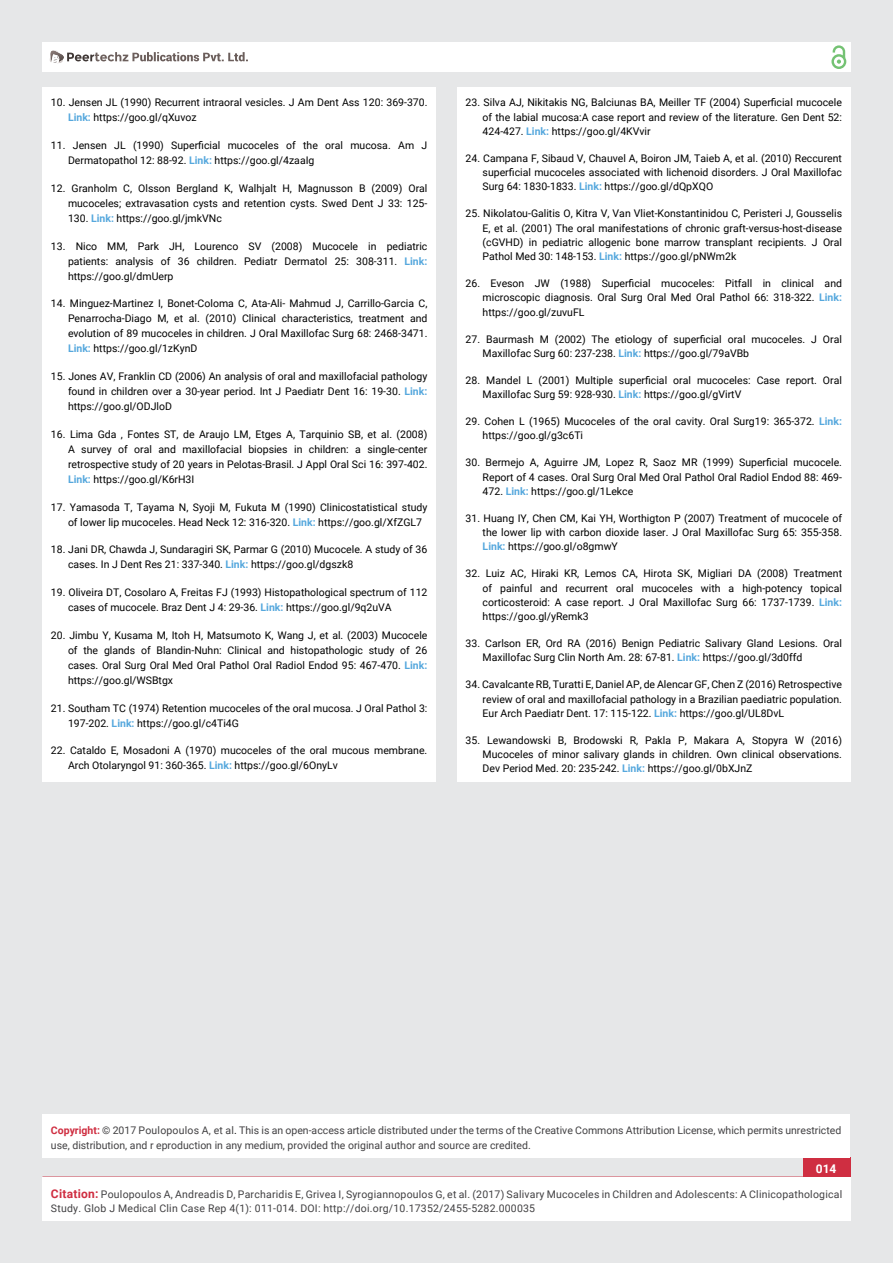
<style>
.page{position:relative;width:893px;height:1263px;background:#e6e7e8}
.page>*{position:absolute;margin:0;border:0;box-sizing:border-box;transform-origin:0 0}
.t1{font:700 12px "Roboto";color:#fff}
.t2{font:10.5px/14.2px "Roboto";color:#000;text-align:justify}
.t3{font:10.5px/15px "Roboto";color:#414042}
.t4{font:10.5px/13.5px "Roboto";letter-spacing:.02em;color:#414042}
.s1{font-weight:700;color:#56a8dd}
.s2{font-weight:700;color:#cf2e41}
.s3{color:#0e0e0e}
.s4{font-weight:700;font-size:12px;color:#cf2e41}
</style>
<div class="page">
<div style="left:42px;top:43px;width:808px;height:29px;background:#fff"></div>
<div style="left:831px;top:54px;width:15px;height:15px;border:2px solid #74c273;border-radius:50%"></div>
<svg style="left:831px;top:45px;width:15px;height:19px"></svg>
<div style="left:803px;top:1157px;width:47px;height:55px;background:#cf2e41"></div>
<svg style="left:49px;top:50px;width:199px;height:14px"></svg>
<div style="left:42px;top:1177px;width:809px;height:43px;background:#fff"></div>
<div style="left:42px;top:1115px;width:808px;height:43px;background:#fff"></div>
<div style="left:42px;top:87px;width:394px;height:694px;background:#fff"></div>
<div style="left:457px;top:87px;width:393px;height:694px;background:#fff"></div>
<p class="t2" style="left:68px;top:95px;width:361px;line-height:15px;text-indent:-17px">10. Jensen JL (1990) Recurrent intraoral vesicles. J Am Dent Ass 120: 369-370.<br><span class="s1">Link:</span> https://goo.gl/qXuvoz</p>
<p class="t2" style="left:68px;top:138px;width:361px;line-height:15px;text-indent:-17px">11. Jensen JL (1990) Superficial mucoceles of the oral mucosa. Am J<br>Dermatopathol 12: 88-92. <span class="s1">Link:</span> https://goo.gl/4zaaIg</p>
<p class="t2" style="left:68px;top:181px;width:361px;line-height:15px;text-indent:-17px">12. Granholm C, Olsson Bergland K, Walhjalt H, Magnusson B (2009) Oral mucoceles; extravasation cysts and retention cysts. Swed Dent J 33: 125- 130. <span class="s1">Link:</span> https://goo.gl/jmkVNc</p>
<p class="t2" style="left:68px;top:238px;width:361px;line-height:15px;text-indent:-17px">13. Nico MM, Park JH, Lourenco SV (2008) Mucocele in pediatric patients: analysis of 36 children. Pediatr Dermatol 25: 308-311. <span class="s1">Link: </span>https://goo.gl/dmUerp</p>
<p class="t2" style="left:68px;top:296px;width:361px;line-height:15px;text-indent:-17px">14. Minguez-Martinez I, Bonet-Coloma C, Ata-Ali- Mahmud J, Carrillo-Garcia C, Penarrocha-Diago M, et al. (2010) Clinical characteristics, treatment and evolution of 89 mucoceles in children. J Oral Maxillofac Surg 68: 2468-3471.<br><span class="s1">Link:</span> https://goo.gl/1zKynD</p>
<p class="t2" style="left:68px;top:369px;width:361px;line-height:15px;text-indent:-17px">15. Jones AV, Franklin CD (2006) An analysis of oral and maxillofacial pathology found in children over a 30-year period. Int J Paediatr Dent 16: 19-30. <span class="s1">Link: </span>https://goo.gl/ODJloD</p>
<p class="t2" style="left:68px;top:427px;width:361px;line-height:15px;text-indent:-17px">16. Lima Gda , Fontes ST, de Araujo LM, Etges A, Tarquinio SB, et al. (2008)<br>A survey of oral and maxillofacial biopsies in children: a single-center retrospective study of 20 years in Pelotas-Brasil. J Appl Oral Sci 16: 397-402.<br><span class="s1">Link:</span> https://goo.gl/K6rH3I</p>
<p class="t2" style="left:68px;top:499px;width:361px;line-height:15px;text-indent:-17px">17. Yamasoda T, Tayama N, Syoji M, Fukuta M (1990) Clinicostatistical study of lower lip mucoceles. Head Neck 12: 316-320. <span class="s1">Link:</span> https://goo.gl/XfZGL7</p>
<p class="t2" style="left:68px;top:542px;width:361px;line-height:15px;text-indent:-17px">18. Jani DR, Chawda J, Sundaragiri SK, Parmar G (2010) Mucocele. A study of 36 cases. In J Dent Res 21: 337-340. <span class="s1">Link:</span> https://goo.gl/dgszk8</p>
<p class="t2" style="left:68px;top:585px;width:361px;line-height:15px;text-indent:-17px">19. Oliveira DT, Cosolaro A, Freitas FJ (1993) Histopathological spectrum of 112 cases of mucocele. Braz Dent J 4: 29-36. <span class="s1">Link:</span> https://goo.gl/9q2uVA</p>
<p class="t2" style="left:68px;top:628px;width:361px;line-height:15px;text-indent:-17px">20. Jimbu Y, Kusama M, Itoh H, Matsumoto K, Wang J, et al. (2003) Mucocele of the glands of Blandin-Nuhn: Clinical and histopathologic study of 26 cases. Oral Surg Oral Med Oral Pathol Oral Radiol Endod 95: 467-470. <span class="s1">Link: </span>https://goo.gl/WSBtgx</p>
<p class="t2" style="left:68px;top:700px;width:361px;line-height:15px;text-indent:-17px">21. Southam TC (1974) Retention mucoceles of the oral mucosa. J Oral Pathol 3:<br>197-202. <span class="s1">Link:</span> https://goo.gl/c4Ti4G</p>
<p class="t2" style="left:68px;top:743px;width:361px;line-height:15px;text-indent:-17px">22. Cataldo E, Mosadoni A (1970) mucoceles of the oral mucous membrane.<br>Arch Otolaryngol 91: 360-365. <span class="s1">Link:</span> https://goo.gl/6OnyLv</p>
<p class="t2" style="left:483px;top:96px;width:361px;text-indent:-17px">23. Silva AJ, Nikitakis NG, Balciunas BA, Meiller TF (2004) Superficial mucocele of the labial mucosa:A case report and review of the literature. Gen Dent 52:<br>424-427. <span class="s1">Link:</span> https://goo.gl/4KVvir</p>
<p class="t2" style="left:483px;top:151px;width:361px;text-indent:-17px">24. Campana F, Sibaud V, Chauvel A, Boiron JM, Taieb A, et al. (2010) Reccurent superficial mucoceles associated with lichenoid disorders. J Oral Maxillofac Surg 64: 1830-1833. <span class="s1">Link:</span> https://goo.gl/dQpXQO</p>
<p class="t2" style="left:483px;top:207px;width:361px;text-indent:-17px">25. Nikolatou-Galitis O, Kitra V, Van Vliet-Konstantinidou C, Peristeri J, Gousselis E, et al. (2001) The oral manifestations of chronic graft-versus-host-disease (cGVHD) in pediatric allogenic bone marrow transplant recipients. J Oral Pathol Med 30: 148-153. <span class="s1">Link:</span> https://goo.gl/pNWm2k</p>
<p class="t2" style="left:483px;top:276px;width:361px;text-indent:-17px">26. Eveson JW (1988) Superficial mucoceles: Pitfall in clinical and microscopic diagnosis. Oral Surg Oral Med Oral Pathol 66: 318-322. <span class="s1">Link: </span>https://goo.gl/zuvuFL</p>
<p class="t2" style="left:483px;top:332px;width:361px;text-indent:-17px">27. Baurmash M (2002) The etiology of superficial oral mucoceles. J Oral<br>Maxillofac Surg 60: 237-238. <span class="s1">Link:</span> https://goo.gl/79aVBb</p>
<p class="t2" style="left:483px;top:373px;width:361px;text-indent:-17px">28. Mandel L (2001) Multiple superficial oral mucoceles: Case report. Oral<br>Maxillofac Surg 59: 928-930. <span class="s1">Link:</span> https://goo.gl/gVirtV</p>
<p class="t2" style="left:483px;top:414px;width:361px;text-indent:-17px">29. Cohen L (1965) Mucoceles of the oral cavity. Oral Surg19: 365-372. <span class="s1">Link: </span>https://goo.gl/g3c6Ti</p>
<p class="t2" style="left:483px;top:456px;width:361px;text-indent:-17px">30. Bermejo A, Aguirre JM, Lopez R, Saoz MR (1999) Superficial mucocele.<br>Report of 4 cases. Oral Surg Oral Med Oral Pathol Oral Radiol Endod 88: 469- 472. <span class="s1">Link:</span> https://goo.gl/1Lekce</p>
<p class="t2" style="left:483px;top:511px;width:361px;text-indent:-17px">31. Huang IY, Chen CM, Kai YH, Worthigton P (2007) Treatment of mucocele of the lower lip with carbon dioxide laser. J Oral Maxillofac Surg 65: 355-358.<br><span class="s1">Link:</span> https://goo.gl/o8gmwY</p>
<p class="t2" style="left:483px;top:567px;width:361px;text-indent:-17px">32. Luiz AC, Hiraki KR, Lemos CA, Hirota SK, Migliari DA (2008) Treatment of painful and recurrent oral mucoceles with a high-potency topical corticosteroid: A case report. J Oral Maxillofac Surg 66: 1737-1739. <span class="s1">Link: </span>https://goo.gl/yRemk3</p>
<p class="t2" style="left:483px;top:636px;width:361px;text-indent:-17px">33. Carlson ER, Ord RA (2016) Benign Pediatric Salivary Gland Lesions. Oral<br>Maxillofac Surg Clin North Am. 28: 67-81. <span class="s1">Link:</span> https://goo.gl/3d0ffd</p>
<p class="t2" style="left:483px;top:678px;width:361px;text-indent:-17px">34. Cavalcante RB, Turatti E, Daniel AP, de Alencar GF, Chen Z (2016) Retrospective review of oral and maxillofacial pathology in a Brazilian paediatric population.<br>Eur Arch Paediatr Dent. 17: 115-122. <span class="s1">Link:</span> https://goo.gl/UL8DvL</p>
<p class="t2" style="left:483px;top:733px;width:361px;text-indent:-17px">35. Lewandowski B, Brodowski R, Pakla P, Makara A, Stopyra W (2016)<br>Mucoceles of minor salivary glands in children. Own clinical observations.<br>Dev Period Med. 20: 235-242. <span class="s1">Link:</span> https://goo.gl/0bXJnZ</p>
<p class="t3" style="left:51px;top:1123px;width:792px"><span class="s2">Copyright:</span> © 2017 Poulopoulos A, et al<span class="s3">.</span> This is an open-access article distributed under the terms of the Creative Commons Attribution License, which permits unrestricted use, distribution, and r eproduction in any medium, provided the original author and source are credited.</p>
<p class="t1" style="left:816px;top:1162px;width:22px">014</p>
<p class="t4" style="left:51px;top:1188px;width:793px"><span class="s4">Citation:</span> Poulopoulos A, Andreadis D, Parcharidis E, Grivea I, Syrogiannopoulos G, et al. (2017) Salivary Mucoceles in Children and Adolescents: A Clinicopathological<br>Study. Glob J Medical Clin Case Rep 4(1): 011-014. DOI: http://doi.org/10.17352/2455-5282.000035</p>
</div>
